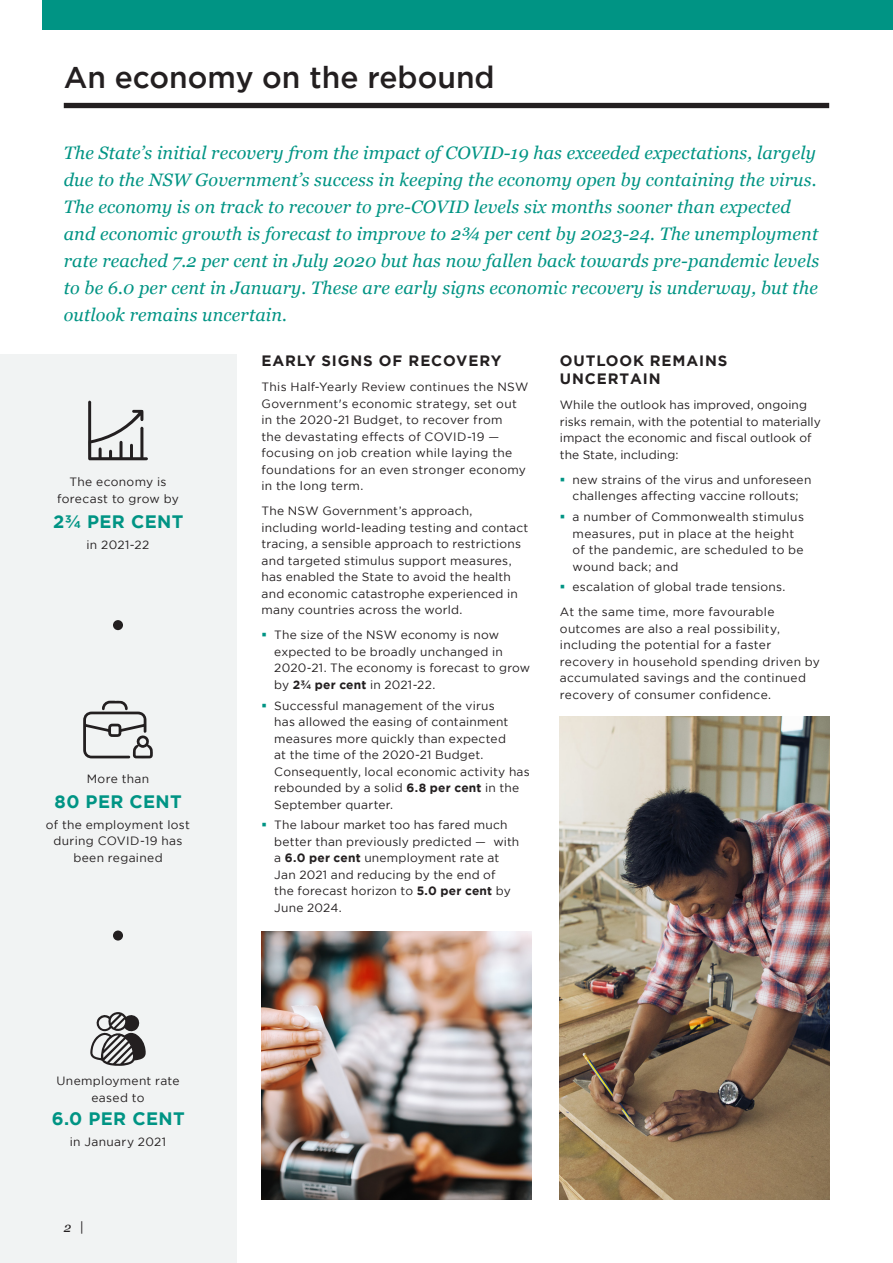
<style>
.page{position:relative;width:893px;height:1263px;background:#fff}
.page>*{position:absolute;margin:0;border:0;box-sizing:border-box;transform-origin:0 0}
.Budget20_-_Heading{font:500 30px "Gotham";color:#231f20}
.P3_intro_paragraph_b{font:italic 18px/27px "Georgia";letter-spacing:.01em;color:#009484}
.Budget20_-_Sub_head{font:700 18px "Gotham";letter-spacing:.02em;color:#009484}
.Body_text{font:700 15px/18px "Gotham";letter-spacing:.06em;color:#231f20}
.t1{font:italic 13.5px "Georgia";color:#231f20}
.Body_text-2{font:12px/16.5px "Gotham";letter-spacing:.02em;color:#231f20}
.Budget20_-_Sub_head-2{font:12px/16.5px "Gotham";letter-spacing:.03em;color:#231f20;text-align:center}
.s1{font-weight:700}
.s2{font-family:"Gotham";font-style:normal}
</style>
<div class="page">
<div style="left:0;top:354px;width:236px;height:909px;background:#f1f3f3"></div>
<div style="left:43px;top:0;width:850px;height:30px;background:#009484"></div>
<img style="left:261px;top:931px;width:270px;height:268px">
<img style="left:559px;top:716px;width:270px;height:483px">
<div style="left:64px;top:103px;width:765px;height:5px;background:#231f20"></div>
<div style="left:113px;top:620px;width:10px;height:10px;background:#231f20;border-radius:50%"></div>
<div style="left:113px;top:930px;width:10px;height:10px;background:#231f20;border-radius:50%"></div>
<svg style="left:83px;top:701px;width:70px;height:57px"></svg>
<svg style="left:88px;top:401px;width:60px;height:59px"></svg>
<svg style="left:90px;top:1012px;width:56px;height:54px"></svg>
<p class="Budget20_-_Heading" style="left:64px;top:58px;width:432px">An economy on the rebound</p>
<p class="P3_intro_paragraph_b" style="left:64px;top:140px;width:757px">The State’s initial recovery from the impact of COVID-19 has exceeded expectations, largely due to the NSW Government’s success in keeping the economy open by containing the virus.<br>The economy is on track to recover to pre-COVID levels six months sooner than expected and economic growth is forecast to improve to 2¾ per cent by 2023-24. The unemployment rate reached 7.2 per cent in July 2020 but has now fallen back towards pre-pandemic levels to be 6.0 per cent in January. These are early signs economic recovery is underway, but the outlook remains uncertain.</p>
<p class="Body_text" style="left:261px;top:352px;width:241px">EARLY SIGNS OF RECOVERY</p>
<p class="Body_text-2" style="left:261px;top:379px;width:269px">This Half-Yearly Review continues the NSW Government's economic strategy, set out in the 2020-21 Budget, to recover from<br>the devastating effects of COVID-19 — focusing on job creation while laying the foundations for an even stronger economy in the long term.</p>
<p class="Body_text-2" style="left:261px;top:503px;width:268px">The NSW Government’s approach, including world-leading testing and contact tracing, a sensible approach to restrictions and targeted stimulus support measures, has enabled the State to avoid the health and economic catastrophe experienced in many countries across the world.</p>
<p class="Body_text-2" style="left:274px;top:627px;width:258px">The size of the NSW economy is now expected to be broadly unchanged in 2020-21. The economy is forecast to grow by <span class="s1">2¾ per cent</span> in 2021-22.</p>
<p class="Body_text-2" style="left:274px;top:697px;width:257px">Successful management of the virus<br>has allowed the easing of containment measures more quickly than expected<br>at the time of the 2020-21 Budget.<br>Consequently, local economic activity has rebounded by a solid <span class="s1">6.8 per cent</span> in the September quarter.</p>
<p class="Body_text-2" style="left:274px;top:817px;width:247px">The labour market too has fared much better than previously predicted — with a <span class="s1">6.0 per cent</span> unemployment rate at<br>Jan 2021 and reducing by the end of<br>the forecast horizon to <span class="s1">5.0 per cent</span> by<br>June 2024.</p>
<p class="Body_text" style="left:560px;top:352px;width:169px">OUTLOOK REMAINS<br>UNCERTAIN</p>
<p class="Body_text-2" style="left:560px;top:397px;width:262px">While the outlook has improved, ongoing risks remain, with the potential to materially impact the economic and fiscal outlook of the State, including:</p>
<p class="Body_text-2" style="left:573px;top:471px;width:240px">new strains of the virus and unforeseen challenges affecting vaccine rollouts;</p>
<p class="Body_text-2" style="left:573px;top:508px;width:233px">a number of Commonwealth stimulus measures, put in place at the height of the pandemic, are scheduled to be wound back; and</p>
<p class="Body_text-2" style="left:573px;top:579px;width:214px">escalation of global trade tensions.</p>
<p class="Body_text-2" style="left:560px;top:604px;width:262px">At the same time, more favourable outcomes are also a real possibility, including the potential for a faster recovery in household spending driven by accumulated savings and the continued recovery of consumer confidence.</p>
<p class="Budget20_-_Sub_head-2" style="left:57px;top:473px;width:123px">The economy is forecast to grow by</p>
<p class="Budget20_-_Sub_head" style="left:53px;top:510px;width:132px">2¾ PER CENT</p>
<p class="Budget20_-_Sub_head-2" style="left:86px;top:536px;width:65px">in 2021-22</p>
<p class="Budget20_-_Sub_head-2" style="left:87px;top:770px;width:64px">More than</p>
<p class="Budget20_-_Sub_head" style="left:55px;top:789px;width:129px">80 PER CENT</p>
<p class="Budget20_-_Sub_head-2" style="left:46px;top:816px;width:146px">of the employment lost during COVID-19 has been regained</p>
<p class="Budget20_-_Sub_head-2" style="left:56px;top:1072px;width:125px">Unemployment rate eased to</p>
<p class="Budget20_-_Sub_head" style="left:52px;top:1106px;width:134px">6.0 PER CENT</p>
<p class="Budget20_-_Sub_head-2" style="left:70px;top:1133px;width:98px">in January 2021</p>
<p class="t1" style="left:64px;top:1219px;width:22px">2 <span class="s2">|</span></p>
</div>
